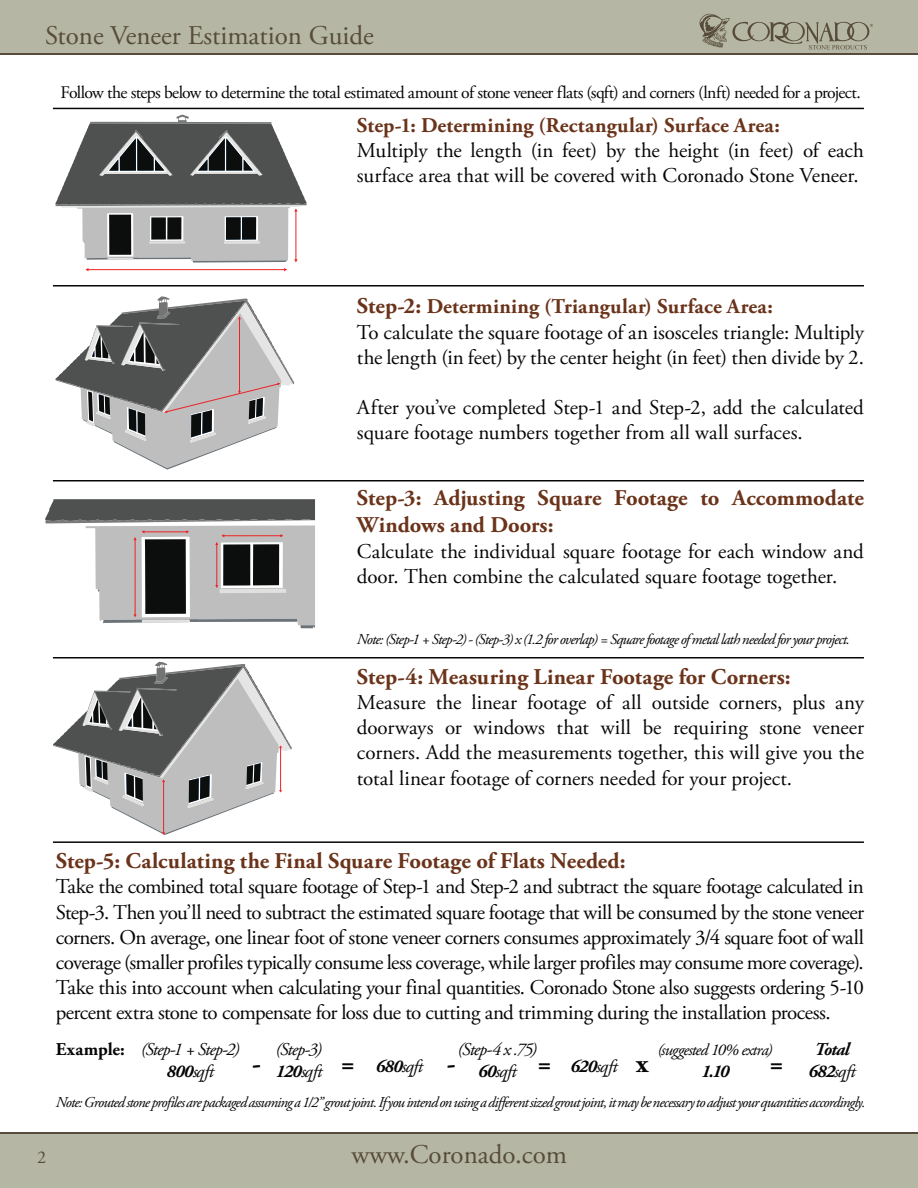
<style>
.page{position:relative;width:918px;height:1188px;background:#fff}
.page>*{position:absolute;margin:0;border:0;box-sizing:border-box;transform-origin:0 0}
.t1{font:27px "Adobe Garamond Pro";color:#574c3b}
.t2{font:700 27px "Adobe Garamond Pro";color:#050605}
.t3{font:700 22.5px/27px "Adobe Garamond Pro";letter-spacing:.005em;color:#6a331a}
.t4{font:21px/25.2px "Adobe Garamond Pro";letter-spacing:-.005em;color:#050605}
.t5{font:700 21px "Adobe Garamond Pro";letter-spacing:.01em;color:#6a331a}
.t6{font:italic 18px "Adobe Garamond Pro";letter-spacing:-.05em;color:#050605}
.t7{font:italic 700 18px "Adobe Garamond Pro";letter-spacing:-.06em;color:#050605}
.t8{font:700 18px "Adobe Garamond Pro";letter-spacing:.005em;color:#050605}
.t9{font:18px "Adobe Garamond Pro";color:#574c3b}
.t10{font:17.7px "Adobe Garamond Pro";letter-spacing:-.04em;color:#050605}
.t11{font:italic 16.5px "Adobe Garamond Pro";letter-spacing:-.05em;color:#050605}
.t12{font:italic 15px "Adobe Garamond Pro";letter-spacing:-.055em;color:#050605}
.s1{font-size:22.5px}
.s2{font-weight:700}
</style>
<div class="page">
<div style="left:0;top:0;width:918px;height:54px;background:#b5b6a4"></div>
<div style="left:0;top:1134px;width:918px;height:54px;background:#b5b6a4"></div>
<hr style="left:0;top:53px;width:918px;height:2px;background:#574c3b">
<hr style="left:0;top:1132px;width:918px;height:2px;background:#574c3b">
<svg style="left:700px;top:14px;width:173px;height:36px"></svg>
<hr style="left:53px;top:108px;width:811px;height:1px;background:#050605">
<hr style="left:53px;top:285px;width:811px;height:1px;background:#050605">
<hr style="left:53px;top:480px;width:811px;height:2px;background:#050605">
<hr style="left:53px;top:657px;width:811px;height:1px;background:#050605">
<hr style="left:53px;top:841px;width:811px;height:2px;background:#050605">
<svg style="left:55px;top:115px;width:252px;height:156px"></svg>
<svg style="left:55px;top:296px;width:239px;height:174px"></svg>
<svg style="left:53px;top:662px;width:239px;height:173px"></svg>
<svg style="left:45px;top:499px;width:270px;height:129px"></svg>
<p class="t1" style="left:45px;top:19px;width:330px">Stone Veneer Estimation Guide</p>
<p class="t10" style="left:61px;top:82px;width:802px">Follow the steps below to determine the total estimated amount of stone veneer flats (sqft) and corners (lnft) needed for a project.</p>
<p class="t5" style="left:357px;top:113px;width:424px">Step-1: Determining (Rectangular) Surface Area:</p>
<p class="t4" style="left:357px;top:138px;width:509px">Multiply the length (in feet) by the height (in feet) of each surface area that will be covered with Coronado Stone Veneer.</p>
<p class="t5" style="left:357px;top:294px;width:417px"><span class="s1">Step-2:</span> Determining (Triangular) Surface Area:</p>
<p class="t4" style="left:357px;top:320px;width:509px">To calculate the square footage of an isosceles triangle: Multiply the length (in feet) by the center height (in feet) then divide by 2.</p>
<p class="t4" style="left:357px;top:396px;width:509px">After you’ve completed Step-1 and Step-2, add the calculated square footage numbers together from all wall surfaces.</p>
<p class="t3" style="left:357px;top:485px;width:508px">Step-3: Adjusting Square Footage to Accommodate<br>Windows and Doors:</p>
<p class="t4" style="left:357px;top:539px;width:508px">Calculate the individual square footage for each window and door. Then combine the calculated square footage together.</p>
<p class="t12" style="left:357px;top:630px;width:495px">Note: (Step-1 + Step-2) - (Step-3) x (1.2 for overlap) = Square footage of metal lath needed for your project.</p>
<p class="t3" style="left:357px;top:664px;width:435px">Step-4: Measuring Linear Footage for Corners:</p>
<p class="t4" style="left:357px;top:691px;width:509px;text-align:justify">Measure the linear footage of all outside corners, plus any doorways or windows that will be requiring stone veneer corners. Add the measurements together, this will give you the total linear footage of corners needed for your project.</p>
<p class="t3" style="left:56px;top:848px;width:572px">Step-5: Calculating the Final Square Footage of Flats Needed:</p>
<p class="t4" style="left:56px;top:875px;width:810px;text-align:justify">Take the combined total square footage of Step-1 and Step-2 and subtract the square footage calculated in Step-3. Then you’ll need to subtract the estimated square footage that will be consumed by the stone veneer corners. On average, one linear foot of stone veneer corners consumes approximately 3/4 square foot of wall coverage (smaller profiles typically consume less coverage, while larger profiles may consume more coverage).<br>Take this into account when calculating your final quantities. Coronado Stone also suggests ordering 5-10 percent extra stone to compensate for loss due to cutting and trimming during the installation process.</p>
<p class="t8" style="left:56px;top:1039px;width:71px">Example:</p>
<p class="t6" style="left:141px;top:1039px;width:100px">(Step-1 + Step-2)</p>
<p class="t6" style="left:167px;top:1060px;width:49px"><span class="s2">800</span>sqft</p>
<p class="t6" style="left:458px;top:1039px;width:81px">(Step-4 x .75)</p>
<p class="t6" style="left:478px;top:1060px;width:40px"><span class="s2">60</span>sqft</p>
<p class="t6" style="left:276px;top:1039px;width:48px">(Step-3)</p>
<p class="t6" style="left:276px;top:1060px;width:48px"><span class="s2">120</span>sqft</p>
<p class="t11" style="left:658px;top:1040px;width:116px">(suggested 10% extra)</p>
<p class="t7" style="left:701px;top:1061px;width:30px">1.10</p>
<p class="t2" style="left:252px;top:1047px;width:10px">-</p>
<p class="t2" style="left:341px;top:1047px;width:16px">=</p>
<p class="t6" style="left:376px;top:1056px;width:49px"><span class="s2">680</span>sqft</p>
<p class="t2" style="left:447px;top:1047px;width:10px">-</p>
<p class="t2" style="left:537px;top:1047px;width:16px">=</p>
<p class="t6" style="left:570px;top:1056px;width:49px"><span class="s2">620</span>sqft</p>
<p class="t2" style="left:636px;top:1047px;width:14px">x</p>
<p class="t2" style="left:770px;top:1047px;width:16px">=</p>
<p class="t7" style="left:815px;top:1039px;width:36px">Total</p>
<p class="t6" style="left:809px;top:1060px;width:48px"><span class="s2">682</span>sqft</p>
<p class="t12" style="left:56px;top:1093px;width:811px">Note: Grouted stone profiles are packaged assuming a 1/2” grout joint. If you intend on using a different sized grout joint, it may be necessary to adjust your quantities accordingly.</p>
<p class="t9" style="left:37px;top:1146px;width:10px">2</p>
<p class="t1" style="left:352px;top:1138px;width:217px">www.Coronado.com</p>
</div>
